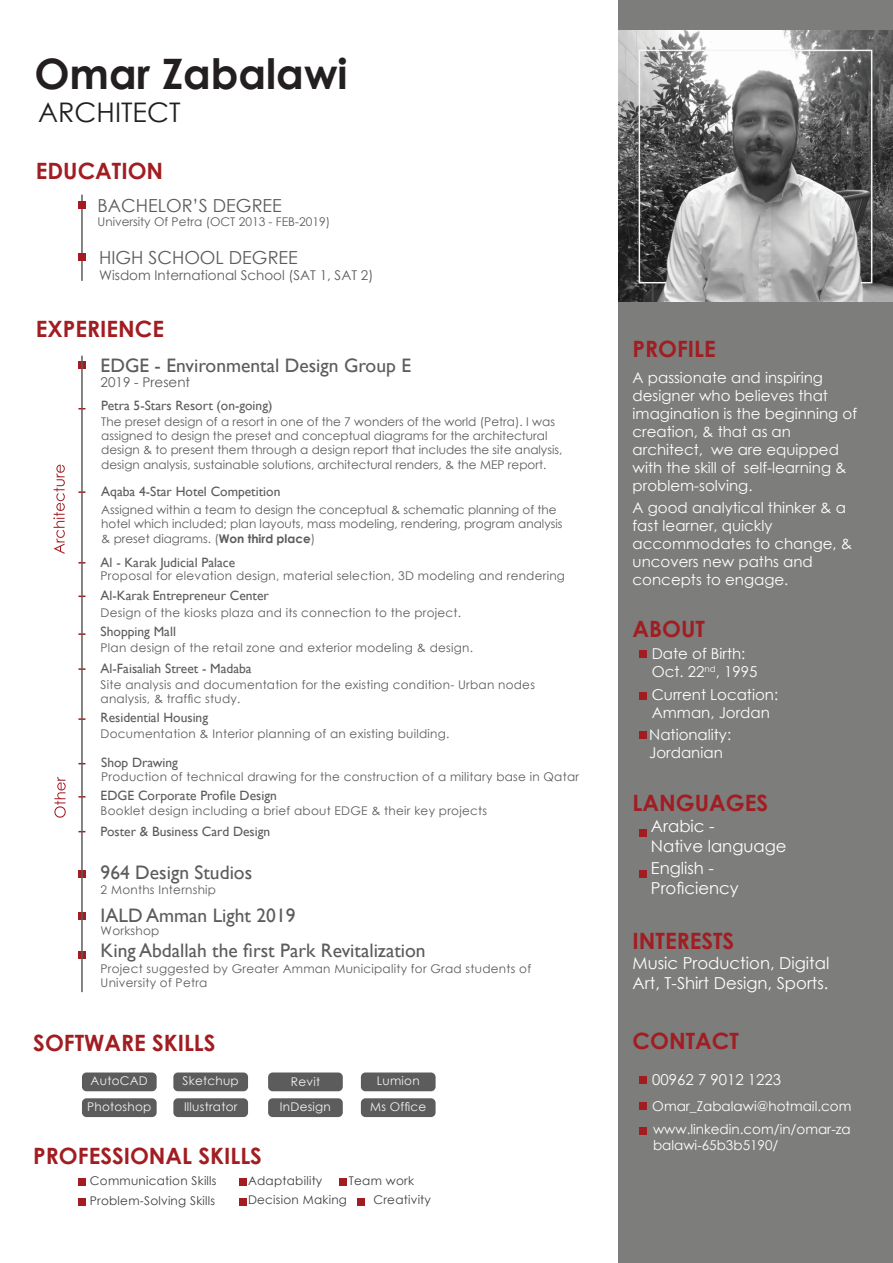
<style>
.page{position:relative;width:893px;height:1263px;background:#fff}
.page>*{position:absolute;margin:0;border:0;box-sizing:border-box;transform-origin:0 0}
.t1{font:700 42px "Century Gothic";color:#231f20}
.t2{font:27px "Century Gothic";color:#231f20}
.t3{font:700 22.5px "Century Gothic";color:#a11d22}
.t4{font:19.5px/42.3px "Gill Sans";color:#5c5c5c}
.t5{font:18px "Century Gothic";color:#5c5c5c}
.t6{font:16.5px/19.8px "Century Gothic";color:#fff}
.t7{font:15px/18px "Century Gothic";color:#fff}
.t8{font:13.5px "Gill Sans";color:#5c5c5c}
.t9{font:13.5px/23.2px "Century Gothic";color:#fff}
.t10{font:13.5px "Century Gothic";color:#5c5c5c}
.t11{font:12px/14.4px "Century Gothic";letter-spacing:.02em;color:#5c5c5c}
.t12{font:12px/14.4px "Century Gothic";color:#5c5c5c}
.t13{font:12px/19.6px "Century Gothic";letter-spacing:.02em;color:#3f3f40}
.t14{font:12px/25.8px "Century Gothic";letter-spacing:.02em;color:#f3f4f4}
.s1{font-weight:700}
</style>
<div class="page">
<div style="left:618px;top:0;width:275px;height:1263px;background:#7d7d7c"></div>
<img style="left:618px;top:31px;width:275px;height:271px">
<svg style="left:53px;top:465px;width:12px;height:89px"></svg>
<hr style="left:81px;top:195px;width:2px;height:86px;background:#5c5d5d">
<div style="left:78px;top:202px;width:8px;height:7px;background:#a11d22"></div>
<div style="left:78px;top:253px;width:8px;height:7px;background:#a11d22"></div>
<div style="left:78px;top:362px;width:8px;height:7px;background:#a11d22"></div>
<div style="left:78px;top:870px;width:8px;height:8px;background:#a11d22"></div>
<div style="left:78px;top:912px;width:8px;height:7px;background:#a11d22"></div>
<div style="left:78px;top:952px;width:8px;height:7px;background:#a11d22"></div>
<div style="left:78px;top:1178px;width:8px;height:8px;background:#a11d22"></div>
<div style="left:78px;top:1198px;width:8px;height:7px;background:#a11d22"></div>
<div style="left:239px;top:1198px;width:7px;height:7px;background:#a11d22"></div>
<div style="left:358px;top:1198px;width:7px;height:7px;background:#a11d22"></div>
<div style="left:239px;top:1178px;width:7px;height:8px;background:#a11d22"></div>
<div style="left:339px;top:1178px;width:7px;height:8px;background:#a11d22"></div>
<hr style="left:81px;top:356px;width:2px;height:636px;background:#5c5d5d">
<div style="left:82px;top:1072px;width:75px;height:19px;background:#5c5c5c;border-radius:5px"></div>
<div style="left:82px;top:1098px;width:75px;height:19px;background:#5c5c5c;border-radius:5px"></div>
<div style="left:173px;top:1072px;width:75px;height:19px;background:#5c5c5c;border-radius:5px"></div>
<div style="left:173px;top:1098px;width:75px;height:19px;background:#5c5c5c;border-radius:5px"></div>
<div style="left:268px;top:1072px;width:75px;height:19px;background:#5c5c5c;border-radius:5px"></div>
<div style="left:268px;top:1098px;width:75px;height:19px;background:#5c5c5c;border-radius:5px"></div>
<div style="left:361px;top:1072px;width:75px;height:19px;background:#5c5c5c;border-radius:5px"></div>
<div style="left:361px;top:1098px;width:75px;height:19px;background:#5c5c5c;border-radius:5px"></div>
<div style="left:639px;top:650px;width:8px;height:8px;background:#a11d22"></div>
<div style="left:639px;top:731px;width:8px;height:7px;background:#a11d22"></div>
<div style="left:639px;top:692px;width:8px;height:7px;background:#a11d22"></div>
<div style="left:639px;top:829px;width:8px;height:7px;background:#a11d22"></div>
<div style="left:639px;top:870px;width:8px;height:8px;background:#a11d22"></div>
<div style="left:639px;top:1076px;width:8px;height:7px;background:#a11d22"></div>
<div style="left:639px;top:1102px;width:8px;height:7px;background:#a11d22"></div>
<div style="left:639px;top:1127px;width:8px;height:8px;background:#a11d22"></div>
<svg style="left:54px;top:777px;width:12px;height:41px"></svg>
<svg style="left:639px;top:50px;width:233px;height:233px;background:#8a8a8a"></svg>
<h1 class="t1" style="left:34px;top:42px;width:315px">Omar Zabalawi</h1>
<h2 class="t2" style="left:38px;top:93px;width:144px">ARCHITECT</h2>
<h3 class="t3" style="left:36px;top:154px;width:129px">EDUCATION</h3>
<h3 class="t5" style="left:98px;top:193px;width:186px">BACHELOR’S DEGREE</h3>
<p class="t12" style="left:98px;top:214px;width:234px">University Of Petra (OCT 2013 - FEB-2019)</p>
<h3 class="t5" style="left:99px;top:245px;width:200px">HIGH SCHOOL DEGREE</h3>
<p class="t10" style="left:99px;top:266px;width:276px">Wisdom International School (SAT 1, SAT 2)</p>
<h3 class="t3" style="left:36px;top:312px;width:130px">EXPERIENCE</h3>
<h3 class="t4" style="left:101px;top:345px;width:312px">EDGE - Environmental Design Group E</h3>
<p class="t10" style="left:101px;top:373px;width:91px">2019 - Present</p>
<p class="t8" style="left:101px;top:397px;width:173px">Petra 5-Stars Resort (on-going)</p>
<p class="t12" style="left:101px;top:414px;width:463px">The preset design of a resort in one of the 7 wonders of the world (Petra). I was assigned to design the preset and conceptual diagrams for the architectural design &amp; to present them through a design report that includes the site analysis, design analysis, sustainable solutions, architectural renders, &amp; the MEP report.</p>
<p class="t8" style="left:101px;top:483px;width:181px">Aqaba 4-Star Hotel Competition</p>
<p class="t12" style="left:101px;top:502px;width:463px">Assigned within a team to design the conceptual &amp; schematic planning of the hotel which included; plan layouts, mass modeling, rendering, program analysis &amp; preset diagrams. (<span class="s1">Won third place</span>)</p>
<p class="t8" style="left:101px;top:554px;width:136px">Al - Karak Judicial Palace</p>
<p class="t11" style="left:101px;top:569px;width:466px">Proposal for elevation design, material selection, 3D modeling and rendering</p>
<p class="t8" style="left:101px;top:587px;width:170px">Al-Karak Entrepreneur Center</p>
<p class="t8" style="left:101px;top:623px;width:77px">Shopping Mall</p>
<p class="t11" style="left:101px;top:605px;width:362px">Design of the kiosks plaza and its connection to the project.</p>
<p class="t11" style="left:101px;top:640px;width:374px">Plan design of the retail zone and exterior modeling &amp; design.</p>
<p class="t8" style="left:101px;top:661px;width:153px">Al-Faisaliah Street - Madaba</p>
<p class="t11" style="left:101px;top:677px;width:436px">Site analysis and documentation for the existing condition- Urban nodes analysis, &amp; traffic study.</p>
<p class="t8" style="left:101px;top:710px;width:109px">Residential Housing</p>
<p class="t11" style="left:101px;top:726px;width:350px">Documentation &amp; Interior planning of an existing building.</p>
<p class="t8" style="left:101px;top:754px;width:78px">Shop Drawing</p>
<p class="t11" style="left:101px;top:769px;width:479px">Production of technical drawing for the construction of a military base in Qatar</p>
<p class="t8" style="left:101px;top:788px;width:178px">EDGE Corporate Profile Design</p>
<p class="t11" style="left:101px;top:803px;width:388px">Booklet design including a brief about EDGE &amp; their key projects</p>
<p class="t8" style="left:101px;top:824px;width:171px">Poster &amp; Business Card Design</p>
<h3 class="t4" style="left:101px;top:852px;width:196px">964 Design Studios<br>IALD Amman Light 2019</h3>
<h3 class="t4" style="left:101px;top:929px;width:327px">King Abdallah the first Park Revitalization</h3>
<p class="t11" style="left:101px;top:882px;width:117px">2 Months Internship</p>
<p class="t11" style="left:101px;top:923px;width:60px">Workshop</p>
<p class="t11" style="left:101px;top:961px;width:432px">Project suggested by Greater Amman Municipality for Grad students of<br>University of Petra</p>
<h3 class="t3" style="left:33px;top:1026px;width:184px">SOFTWARE SKILLS</h3>
<p class="t14" style="left:87px;top:1067px;width:66px">AutoCAD<br>Photoshop</p>
<p class="t14" style="left:183px;top:1067px;width:58px">Sketchup</p>
<p class="t14" style="left:291px;top:1069px;width:31px">Revit</p>
<p class="t14" style="left:377px;top:1067px;width:44px">Lumion</p>
<p class="t14" style="left:184px;top:1093px;width:55px">Illustrator</p>
<p class="t14" style="left:280px;top:1093px;width:52px">InDesign</p>
<p class="t14" style="left:370px;top:1093px;width:58px">Ms Office</p>
<h3 class="t3" style="left:33px;top:1138px;width:230px">PROFESSIONAL SKILLS</h3>
<p class="t13" style="left:90px;top:1171px;width:128px">Communication Skills<br>Problem-Solving Skills</p>
<p class="t13" style="left:248px;top:1171px;width:101px;line-height:18.8px">Adaptability<br>Decision Making</p>
<p class="t13" style="left:373px;top:1171px;width:59px;line-height:18.6px;text-indent:-25px">Team work<br>Creativity</p>
<h3 class="t3" style="left:633px;top:332px;width:85px">PROFILE</h3>
<p class="t7" style="left:633px;top:368px;width:226px">A passionate and inspiring designer who believes that imagination is the beginning of creation, &amp; that as an architect, we are equipped with the skill of self-learning &amp; problem-solving.</p>
<p class="t7" style="left:633px;top:498px;width:221px">A good analytical thinker &amp; a fast learner, quickly accommodates to change, &amp; uncovers new paths and concepts to engage.</p>
<h3 class="t3" style="left:633px;top:611px;width:74px">ABOUT</h3>
<p class="t7" style="left:652px;top:645px;width:107px">Date of Birth:<br>Oct. 22<sup>nd</sup>, 1995</p>
<p class="t7" style="left:652px;top:686px;width:128px">Current Location:<br>Amman, Jordan</p>
<p class="t7" style="left:649px;top:726px;width:83px">Nationality:<br>Jordanian</p>
<h3 class="t3" style="left:633px;top:786px;width:137px">LANGUAGES</h3>
<h3 class="t6" style="left:651px;top:816px;width:137px">Arabic -<br>Native language</h3>
<h3 class="t6" style="left:651px;top:858px;width:89px">English -<br>Proficiency</h3>
<h3 class="t3" style="left:633px;top:924px;width:103px">INTERESTS</h3>
<h3 class="t6" style="left:633px;top:953px;width:198px">Music Production, Digital<br>Art, T-Shirt Design, Sports.</h3>
<h3 class="t3" style="left:633px;top:1023px;width:108px">CONTACT</h3>
<p class="t7" style="left:652px;top:1070px;width:130px">00962 7 9012 1223</p>
<p class="t9" style="left:652px;top:1094px;width:201px">Omar_Zabalawi@hotmail.com www.linkedin.com/in/omar-za</p>
<p class="t9" style="left:653px;top:1133px;width:127px">balawi-65b3b5190/</p>
</div>
